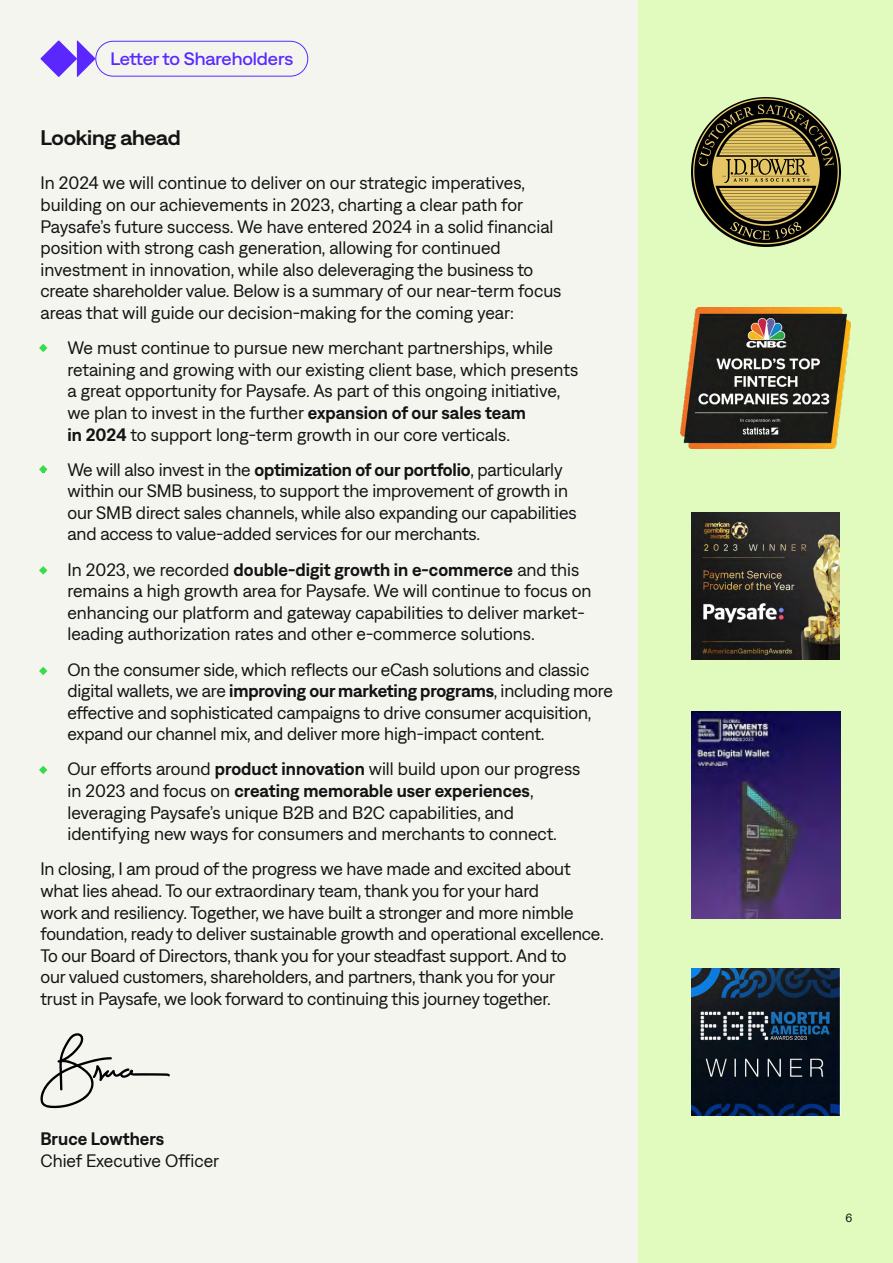
<style>
.page{position:relative;width:893px;height:1263px;background:#fff}
.page>*{position:absolute;margin:0;border:0;box-sizing:border-box;transform-origin:0 0}
.t1{font:600 21px "Denim WD";letter-spacing:-.01em;color:#141414}
.t2{font:18px/21.6px "Denim";letter-spacing:-.01em;color:#141414}
.t3{font:500 18px "Denim WD";letter-spacing:-.005em;color:#5929ff}
.t4{font:600 18px "Denim";color:#141414}
.t5{font:12px "Denim";color:#141414}
.s1{font-weight:600}
</style>
<div class="page">
<div style="left:0;top:0;width:660px;height:1263px;background:#f5f5f0"></div>
<div style="left:639px;top:0;width:254px;height:1263px;background:#e1fabe"></div>
<svg style="left:40px;top:41px;width:55px;height:36px"></svg>
<div style="left:95px;top:41px;width:213px;height:36px;border:1px solid #5929ff;border-radius:17px"></div>
<svg style="left:40px;top:1033px;width:130px;height:75px"></svg>
<svg style="left:39px;top:344px;width:8px;height:8px"></svg>
<svg style="left:39px;top:465px;width:8px;height:8px"></svg>
<svg style="left:39px;top:566px;width:8px;height:9px"></svg>
<svg style="left:39px;top:667px;width:8px;height:8px"></svg>
<svg style="left:39px;top:766px;width:8px;height:8px"></svg>
<img style="left:681px;top:307px;width:170px;height:141px">
<img style="left:691px;top:968px;width:149px;height:147px">
<img style="left:692px;top:512px;width:148px;height:148px">
<img style="left:691px;top:711px;width:149px;height:207px">
<img style="left:691px;top:98px;width:149px;height:149px">
<p class="t3" style="left:110px;top:46px;width:184px">Letter to Shareholders</p>
<p class="t1" style="left:40px;top:122px;width:142px">Looking ahead</p>
<p class="t2" style="left:40px;top:171px;width:522px">In 2024 we will continue to deliver on our strategic imperatives, building on our achievements in 2023, charting a clear path for Paysafe’s future success. We have entered 2024 in a solid financial position with strong cash generation, allowing for continued investment in innovation, while also deleveraging the business to create shareholder value. Below is a summary of our near-term focus areas that will guide our decision-making for the coming year:</p>
<p class="t2" style="left:68px;top:336px;width:512px;text-indent:-27px">• We must continue to pursue new merchant partnerships, while retaining and growing with our existing client base, which presents a great opportunity for Paysafe. As part of this ongoing initiative, we plan to invest in the further <span class="s1">expansion of our sales team<br>in 2024</span> to support long-term growth in our core verticals.</p>
<p class="t2" style="left:68px;top:457px;width:510px;text-indent:-27px">• We will also invest in the <span class="s1">optimization of our portfolio</span>, particularly within our SMB business, to support the improvement of growth in our SMB direct sales channels, while also expanding our capabilities and access to value-added services for our merchants.</p>
<p class="t2" style="left:68px;top:557px;width:526px;text-indent:-27px">• In 2023, we recorded <span class="s1">double-digit growth in e-commerce</span> and this remains a high growth area for Paysafe. We will continue to focus on enhancing our platform and gateway capabilities to deliver market&shy;leading authorization rates and other e-commerce solutions.</p>
<p class="t2" style="left:68px;top:657px;width:547px;text-indent:-27px">• On the consumer side, which reflects our eCash solutions and classic digital wallets, we are <span class="s1">improving our marketing programs</span>, including more effective and sophisticated campaigns to drive consumer acquisition, expand our channel mix, and deliver more high-impact content.</p>
<p class="t2" style="left:68px;top:757px;width:514px;text-indent:-27px">• Our efforts around <span class="s1">product innovation</span> will build upon our progress in 2023 and focus on <span class="s1">creating memorable user experiences</span>, leveraging Paysafe’s unique B2B and B2C capabilities, and identifying new ways for consumers and merchants to connect.</p>
<p class="t2" style="left:40px;top:857px;width:565px">In closing, I am proud of the progress we have made and excited about what lies ahead. To our extraordinary team, thank you for your hard<br>work and resiliency. Together, we have built a stronger and more nimble foundation, ready to deliver sustainable growth and operational excellence.<br>To our Board of Directors, thank you for your steadfast support. And to<br>our valued customers, shareholders, and partners, thank you for your<br>trust in Paysafe, we look forward to continuing this journey together.</p>
<p class="t4" style="left:40px;top:1126px;width:125px">Bruce Lowthers</p>
<p class="t2" style="left:40px;top:1149px;width:180px">Chief Executive Officer</p>
<p class="t5" style="left:845px;top:1210px;width:8px">6</p>
</div>
